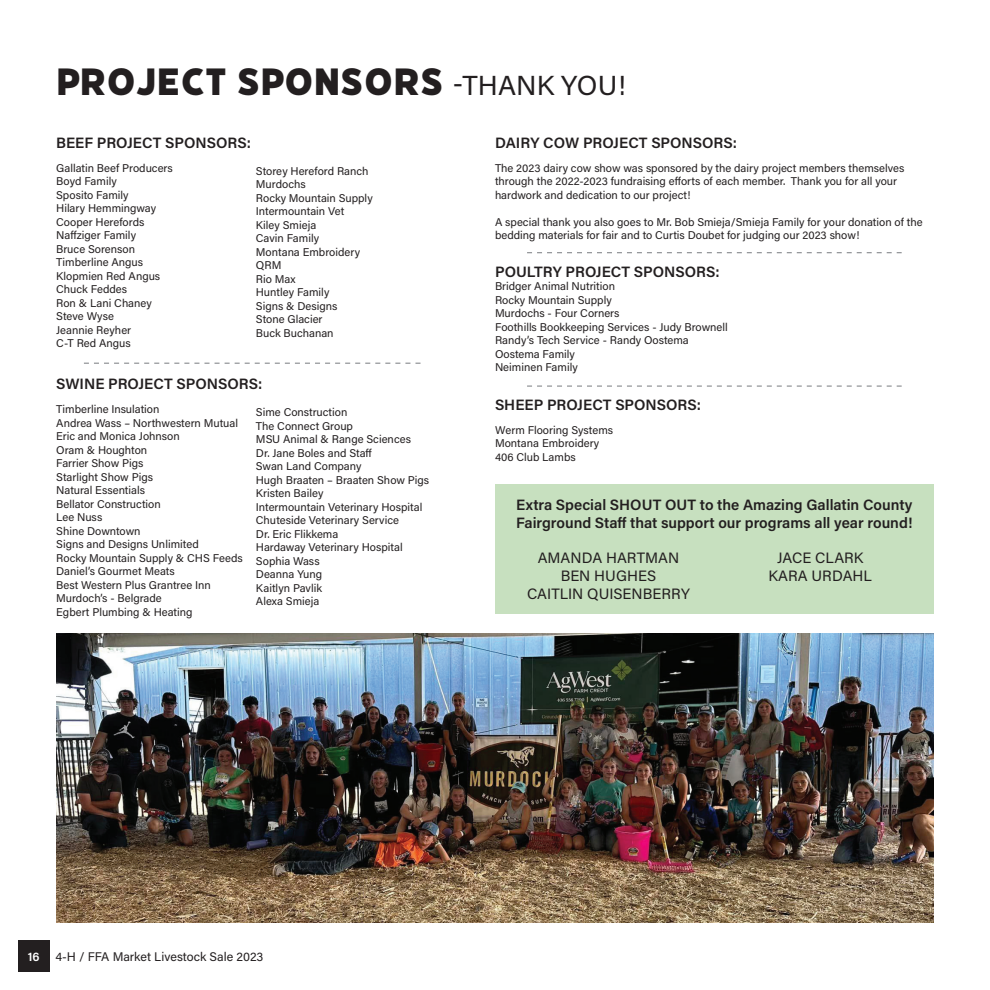
<style>
.page{position:relative;width:990px;height:990px;background:#fff}
.page>*{position:absolute;margin:0;border:0;box-sizing:border-box;transform-origin:0 0}
.t1{font:42.5px "Filicudi Solid";color:#231f20}
.t2{font:600 15px/18px "Acumin Pro";color:#231f20}
.t3{font:15px/18px "Acumin Pro";color:#231f20;text-align:center}
.t4{font:12.5px "Acumin Pro";color:#231f20}
.t5{font:600 12.5px "Acumin Pro";color:#fff}
.t6{font:11.25px/13.5px "Acumin Pro";color:#231f20}
.s1{font-family:"Acumin Pro";font-size:27.5px}
</style>
<div class="page">
<div style="left:18px;top:941px;width:31px;height:31px;background:#231f20"></div>
<div style="left:495px;top:484px;width:439px;height:130px;background:#c7e0bf"></div>
<svg style="left:84px;top:363px;width:337px;height:1px"></svg>
<svg style="left:527px;top:252px;width:375px;height:1px"></svg>
<img style="left:56px;top:634px;width:878px;height:288px">
<svg style="left:527px;top:385px;width:375px;height:2px"></svg>
<h1 class="t1" style="left:56px;top:56px;width:571px">PROJECT SPONSORS <span class="s1">-THANK YOU!</span></h1>
<h2 class="t2" style="left:56px;top:133px;width:196px">BEEF PROJECT SPONSORS:</h2>
<p class="t6" style="left:56px;top:161px;width:118px">Gallatin Beef Producers<br>Boyd Family<br>Sposito Family<br>Hilary Hemmingway<br>Cooper Herefords<br>Naffziger Family<br>Bruce Sorenson<br>Timberline Angus<br>Klopmien Red Angus<br>Chuck Feddes<br>Ron &amp; Lani Chaney<br>Steve Wyse<br>Jeannie Reyher<br>C-T Red Angus</p>
<p class="t6" style="left:256px;top:164px;width:118px">Storey Hereford Ranch<br>Murdochs<br>Rocky Mountain Supply<br>Intermountain Vet<br>Kiley Smieja<br>Cavin Family<br>Montana Embroidery<br>QRM<br>Rio Max<br>Huntley Family<br>Signs &amp; Designs<br>Stone Glacier<br>Buck Buchanan</p>
<h2 class="t2" style="left:56px;top:374px;width:208px">SWINE PROJECT SPONSORS:</h2>
<p class="t6" style="left:56px;top:402px;width:188px">Timberline Insulation<br>Andrea Wass – Northwestern Mutual<br>Eric and Monica Johnson<br>Oram &amp; Houghton<br>Farrier Show Pigs<br>Starlight Show Pigs<br>Natural Essentials<br>Bellator Construction<br>Lee Nuss<br>Shine Downtown<br>Signs and Designs Unlimited<br>Rocky Mountain Supply &amp; CHS Feeds<br>Daniel’s Gourmet Meats<br>Best Western Plus Grantree Inn<br>Murdoch’s - Belgrade<br>Egbert Plumbing &amp; Heating</p>
<p class="t6" style="left:256px;top:405px;width:175px">Sime Construction<br>The Connect Group<br>MSU Animal &amp; Range Sciences<br>Dr. Jane Boles and Staff<br>Swan Land Company<br>Hugh Braaten – Braaten Show Pigs<br>Kristen Bailey<br>Intermountain Veterinary Hospital<br>Chuteside Veterinary Service<br>Dr. Eric Flikkema<br>Hardaway Veterinary Hospital<br>Sophia Wass<br>Deanna Yung<br>Kaitlyn Pavlik<br>Alexa Smieja</p>
<h2 class="t2" style="left:495px;top:133px;width:244px">DAIRY COW PROJECT SPONSORS:</h2>
<p class="t6" style="left:495px;top:161px;width:411px">The 2023 dairy cow show was sponsored by the dairy project members themselves through the 2022-2023 fundraising efforts of each member. Thank you for all your hardwork and dedication to our project!</p>
<p class="t6" style="left:495px;top:215px;width:429px">A special thank you also goes to Mr. Bob Smieja/Smieja Family for your donation of the bedding materials for fair and to Curtis Doubet for judging our 2023 show!</p>
<h2 class="t2" style="left:495px;top:262px;width:226px">POULTRY PROJECT SPONSORS:</h2>
<p class="t6" style="left:495px;top:279px;width:234px">Bridger Animal Nutrition<br>Rocky Mountain Supply<br>Murdochs - Four Corners<br>Foothills Bookkeeping Services - Judy Brownell<br>Randy’s Tech Service - Randy Oostema<br>Oostema Family<br>Neiminen Family</p>
<h2 class="t2" style="left:495px;top:395px;width:208px">SHEEP PROJECT SPONSORS:</h2>
<p class="t6" style="left:495px;top:423px;width:120px">Werm Flooring Systems<br>Montana Embroidery<br>406 Club Lambs</p>
<h2 class="t2" style="left:516px;top:495px;width:398px">Extra Special SHOUT OUT to the Amazing Gallatin County<br>Fairground Staff that support our programs all year round!</h2>
<h2 class="t3" style="left:527px;top:548px;width:164px">AMANDA HARTMAN<br>BEN HUGHES<br>CAITLIN QUISENBERRY</h2>
<h2 class="t3" style="left:769px;top:548px;width:105px">JACE CLARK<br>KARA URDAHL</h2>
<p class="t5" style="left:28px;top:948px;width:13px">16</p>
<p class="t4" style="left:55px;top:948px;width:210px">4-H / FFA Market Livestock Sale 2023</p>
</div>
